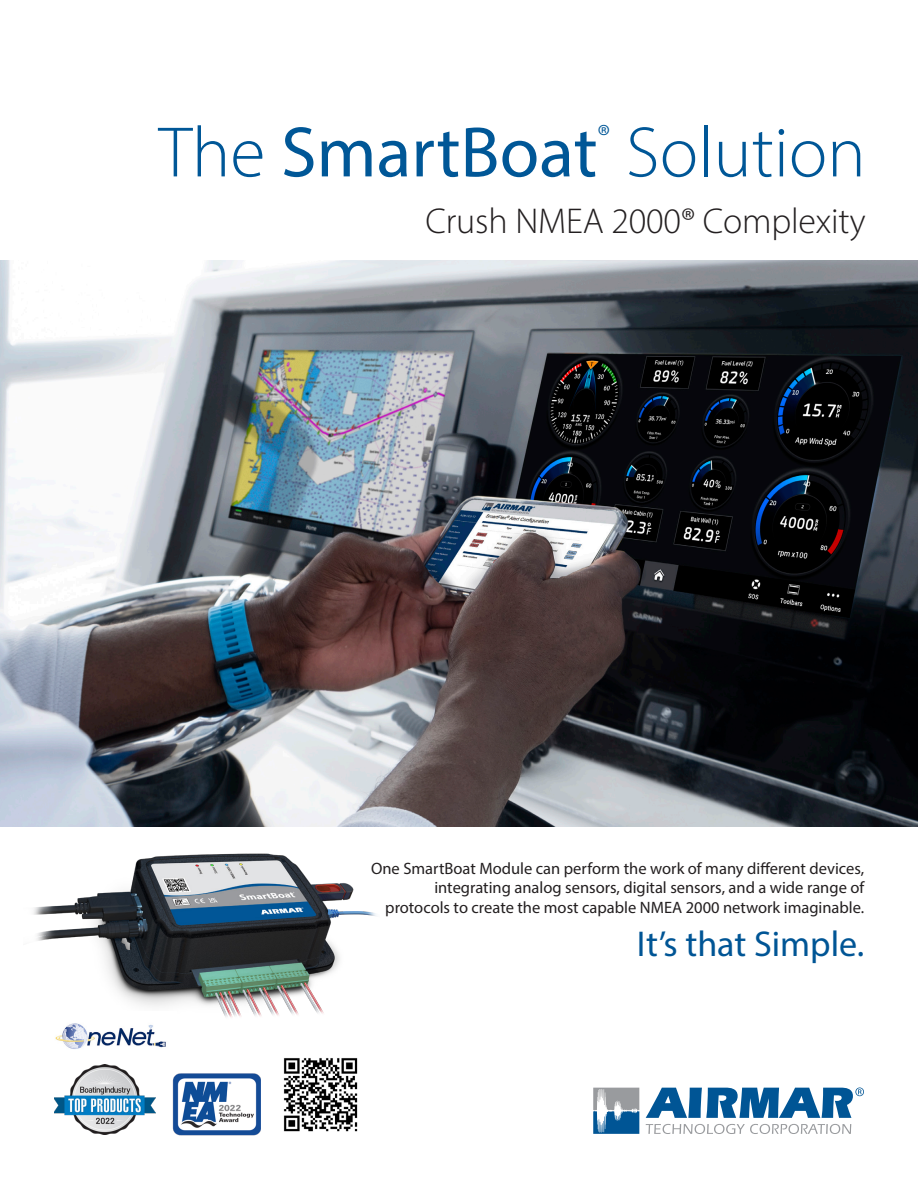
<style>
.page{position:relative;width:918px;height:1188px;background:#fff}
.page>*{position:absolute;margin:0;border:0;box-sizing:border-box;transform-origin:0 0}
.t1{font:300 72px "Myriad Pro";color:#005797}
.t2{font:300 36px "Myriad Pro";letter-spacing:-.005em;color:#231f20}
.t3{font:36px "Myriad Pro";color:#005595}
.t4{font:300 32.4px "Myriad Pro";color:#005797}
.t5{font:16.5px/19.8px "Myriad Pro";color:#231f20;text-align:right}
.s1{font-weight:400}
</style>
<div class="page">
<img style="left:33px;top:853px;width:343px;height:165px">
<img style="left:0;top:260px;width:918px;height:566px">
<img style="left:172px;top:1073px;width:89px;height:63px">
<img style="left:54px;top:1064px;width:102px;height:71px">
<svg style="left:593px;top:1088px;width:46px;height:46px;background:#7093ae"></svg>
<svg style="left:646px;top:1124px;width:205px;height:10px"></svg>
<svg style="left:646px;top:1088px;width:218px;height:30px"></svg>
<img style="left:47px;top:1012px;width:129px;height:37px">
<img style="left:283px;top:1058px;width:75px;height:74px">
<p class="t4" style="left:598px;top:117px;width:14px">®</p>
<p class="t1" style="left:159px;top:109px;width:709px">The <span class="s1">SmartBoat</span> Solution</p>
<p class="t2" style="left:425px;top:200px;width:442px">Crush NMEA 2000® Complexity</p>
<p class="t5" style="left:371px;top:858px;width:495px">One SmartBoat Module can perform the work of many different devices, integrating analog sensors, digital sensors, and a wide range of protocols to create the most capable NMEA 2000 network imaginable.</p>
<p class="t3" style="left:637px;top:922px;width:229px">It’s that Simple.</p>
</div>
